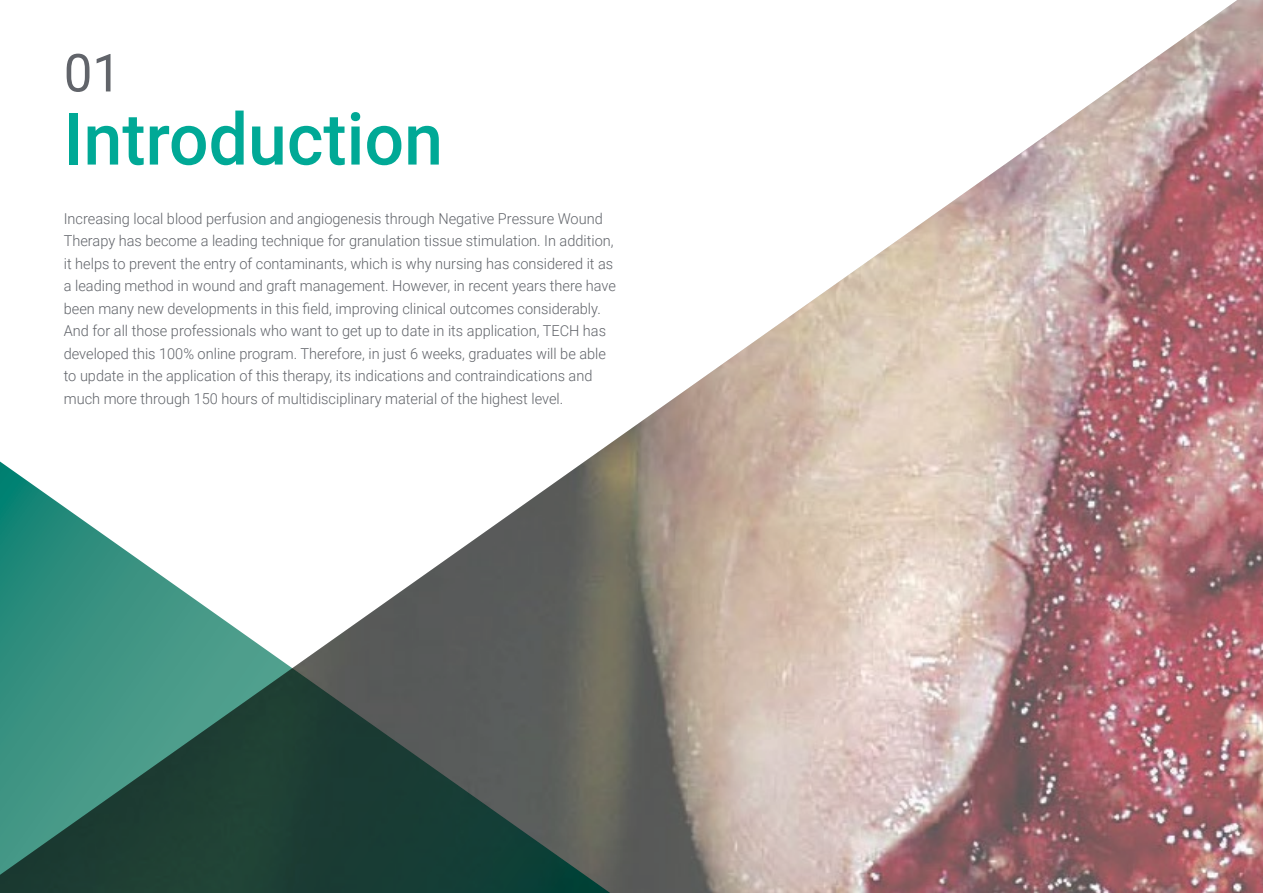
<style>
.page{position:relative;width:1263px;height:893px;background:#fff}
.page>*{position:absolute;margin:0;border:0;box-sizing:border-box;transform-origin:0 0}
.t1{font:500 72px "Roboto";color:#00a996}
.t2{font:52.5px "Roboto";color:#61646a}
.t3{font:300 15px/22.5px "Roboto";color:#61646a}
</style>
<div class="page">
<img style="left:606px;top:0;width:657px;height:893px">
<svg style="left:0;top:446px;width:640px;height:447px"></svg>
<h2 class="t2" style="left:64px;top:36px;width:59px">01</h2>
<h1 class="t1" style="left:64px;top:89px;width:381px">Introduction</h1>
<p class="t3" style="left:64px;top:207px;width:554px">Increasing local blood perfusion and angiogenesis through Negative Pressure Wound Therapy has become a leading technique for granulation tissue stimulation. In addition, it helps to prevent the entry of contaminants, which is why nursing has considered it as a leading method in wound and graft management. However, in recent years there have been many new developments in this field, improving clinical outcomes considerably.<br>And for all those professionals who want to get up to date in its application, TECH has developed this 100% online program. Therefore, in just 6 weeks, graduates will be able to update in the application of this therapy, its indications and contraindications and much more through 150 hours of multidisciplinary material of the highest level.</p>
</div>
